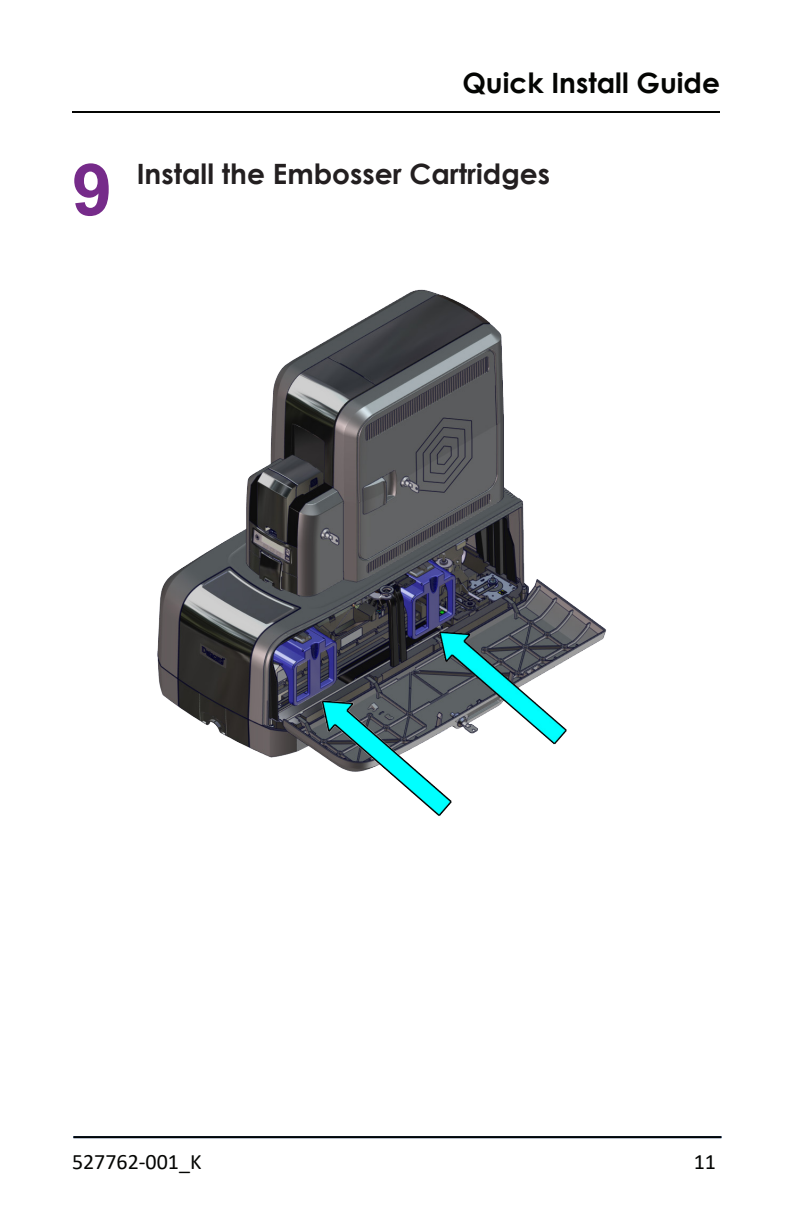
<style>
.page{position:relative;width:792px;height:1224px;background:#fff}
.page>*{position:absolute;margin:0;border:0;box-sizing:border-box;transform-origin:0 0}
.LargeNumber{font:700 72px "Arial";color:#762b8a}
.Heading{font:700 28px "Century Gothic";color:#231f20}
.t1{font:700 28px "Century Gothic";color:#040503}
.t2{font:22px "Calibri";color:#040503}
</style>
<div class="page">
<img style="left:157px;top:289px;width:450px;height:469px">
<img style="left:314px;top:690px;width:140px;height:126px">
<hr style="left:72px;top:111px;width:648px;height:2px;background:#040503">
<hr style="left:73px;top:1136px;width:648px;height:2px;background:#040503">
<p class="LargeNumber" style="left:72px;top:139px;width:42px">9</p>
<p class="t1" style="left:462px;top:62px;width:259px">Quick Install Guide</p>
<p class="Heading" style="left:137px;top:152px;width:415px">Install the Embosser Cartridges</p>
<p class="t2" style="left:72px;top:1146px;width:131px">527762-001_K</p>
<p class="t2" style="left:694px;top:1146px;width:24px">11</p>
</div>
